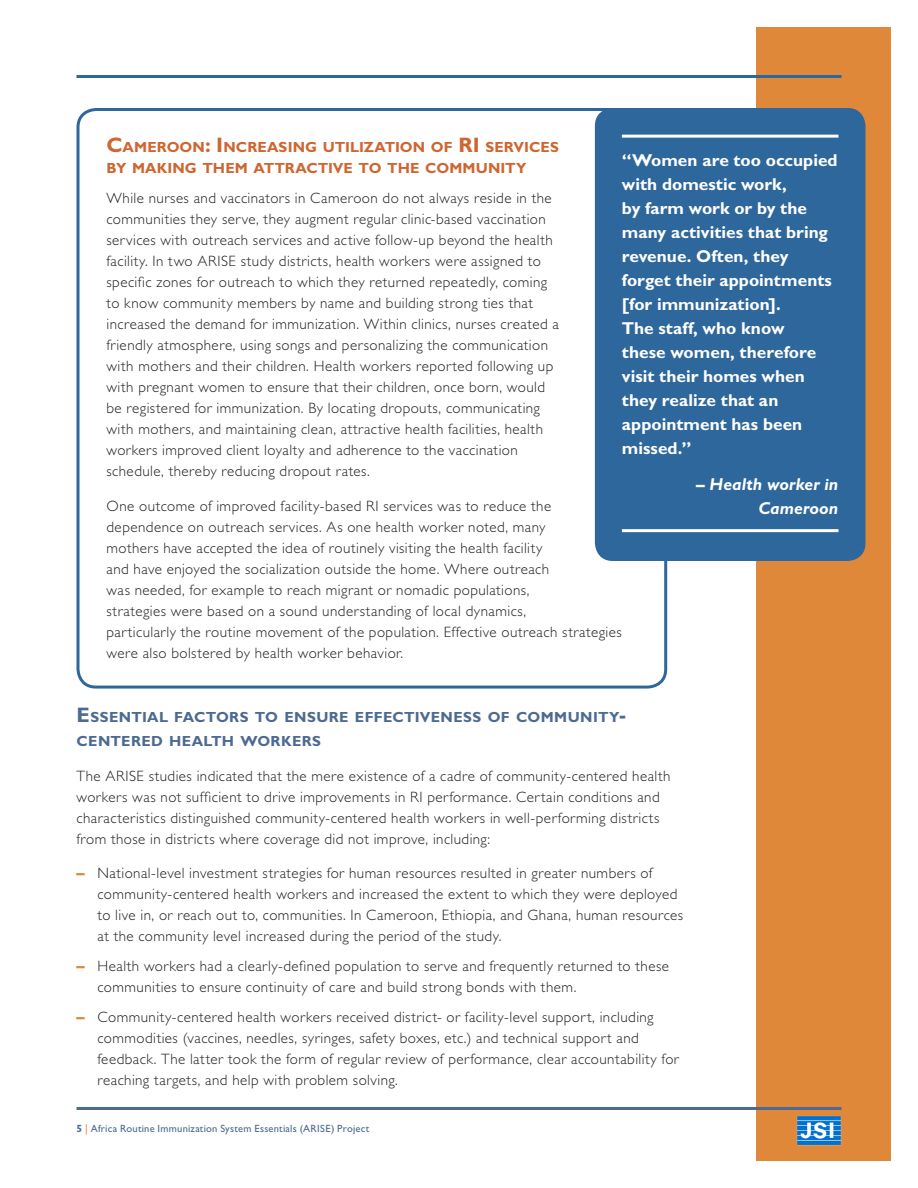
<style>
.page{position:relative;width:918px;height:1188px;background:#fff}
.page>*{position:absolute;margin:0;border:0;box-sizing:border-box;transform-origin:0 0}
.pullQuote1{font:700 17.25px/24px "Gill Sans Std";color:#fff}
.pullQuote1-2{font:italic 700 17.25px/24px "Gill Sans Std";letter-spacing:.005em;color:#fff;text-align:right}
.t1{font:300 15px/21px "Gill Sans Std";letter-spacing:.03em;color:#231f20}
.medSubhead__gry_blk{font:700 14.7px/21px "Gill Sans Std";letter-spacing:.005em;color:#cf6632}
.largeSubhead__gry_bl{font:700 14.7px/24px "Gill Sans Std";letter-spacing:.025em;color:#4d6a92}
.t2{font:10.5px "Gill Sans Std";letter-spacing:.02em;color:#4d6a92}
.s1{font-size:21px}
.s2{font-weight:700;font-size:16.5px;color:#e08839}
.s3{font-weight:700}
.s4{color:#e08839}
</style>
<div class="page">
<div style="left:756px;top:27px;width:134px;height:1133px;background:#e08839"></div>
<hr style="left:76px;top:1107px;width:766px;height:3px;background:#4d6a92">
<hr style="left:76px;top:75px;width:766px;height:3px;background:#2e679b">
<img style="left:797px;top:1115px;width:44px;height:30px">
<div style="left:76px;top:108px;width:591px;height:581px;border:3px solid #2e679b;border-radius:18px"></div>
<div style="left:595px;top:108px;width:271px;height:453px;background:#2e679b;border-radius:18px"></div>
<hr style="left:622px;top:135px;width:216px;height:3px;background:#fff">
<hr style="left:622px;top:529px;width:216px;height:3px;background:#fff">
<p class="medSubhead__gry_blk" style="left:106px;top:137px;width:454px"><span class="s1">C</span>AMEROON<span class="s1">: I</span> NCREASING UTILIZATION OF <span class="s1">RI</span> SERVICES<br>BY MAKING TH EM ATTRACTIVE TO TH E COMMUNITY</p>
<p class="t1" style="left:106px;top:188px;width:454px">While nurses and vaccinators in Cameroon do not always reside in the communities they serve, they augment regular clinic-based vaccination services with outreach services and active follow-up beyond the health facility. In two ARISE study districts, health workers were assigned to specific zones for outreach to which they returned repeatedly, coming to know community members by name and building strong ties that increased the demand for immunization. Within clinics, nurses created a friendly atmosphere, using songs and personalizing the communication with mothers and their children. Health workers reported following up with pregnant women to ensure that their children, once born, would be registered for immunization. By locating dropouts, communicating with mothers, and maintaining clean, attractive health facilities, health workers improved client loyalty and adherence to the vaccination schedule, thereby reducing dropout rates.</p>
<p class="t1" style="left:106px;top:495px;width:517px">One outcome of improved facility-based RI services was to reduce the dependence on outreach services. As one health worker noted, many<br>mothers have accepted the idea of routinely visiting the health facility<br>and have enjoyed the socialization outside the home. Where outreach<br>was needed, for example to reach migrant or nomadic populations,<br>strategies were based on a sound understanding of local dynamics,<br>particularly the routine movement of the population. Effective outreach strategies were also bolstered by health worker behavior.</p>
<p class="pullQuote1" style="left:622px;top:149px;width:217px">“Women are too occupied with domestic work,<br>by farm work or by the many activities that bring revenue. Often, they forget their appointments [for immunization].<br>The staff, who know<br>these women, therefore visit their homes when they realize that an appointment has been missed.”</p>
<p class="pullQuote1-2" style="left:696px;top:473px;width:144px">– Health worker in<br>Cameroon</p>
<p class="largeSubhead__gry_bl" style="left:76px;top:705px;width:551px"><span class="s1">E</span>SSENTIAL FACTORS TO ENSURE EFFECTIVENESS OF COMMUNITY<span class="s1">-<br></span>CENTERED HEALTH WORKERS</p>
<p class="t1" style="left:76px;top:765px;width:596px">The ARISE studies indicated that the mere existence of a cadre of community-centered health workers was not sufficient to drive improvements in RI performance. Certain conditions and characteristics distinguished community-centered health workers in well-performing districts from those in districts where coverage did not improve, including:</p>
<p class="t1" style="left:98px;top:863px;width:587px;text-indent:-21px"><span class="s2">–</span> National-level investment strategies for human resources resulted in greater numbers of community-centered health workers and increased the extent to which they were deployed to live in, or reach out to, communities. In Cameroon, Ethiopia, and Ghana, human resources at the community level increased during the period of the study.</p>
<p class="t1" style="left:98px;top:956px;width:573px;text-indent:-21px"><span class="s2">–</span> Health workers had a clearly-defined population to serve and frequently returned to these communities to ensure continuity of care and build strong bonds with them.</p>
<p class="t1" style="left:98px;top:1007px;width:583px;text-indent:-21px"><span class="s2">–</span> Community-centered health workers received district- or facility-level support, including commodities (vaccines, needles, syringes, safety boxes, etc.) and technical support and feedback. The latter took the form of regular review of performance, clear accountability for reaching targets, and help with problem solving.</p>
<p class="t2" style="left:76px;top:1122px;width:294px"><span class="s3">5</span> <span class="s4">|</span> Africa Routine Immunization System Essentials (ARISE) Project</p>
</div>
